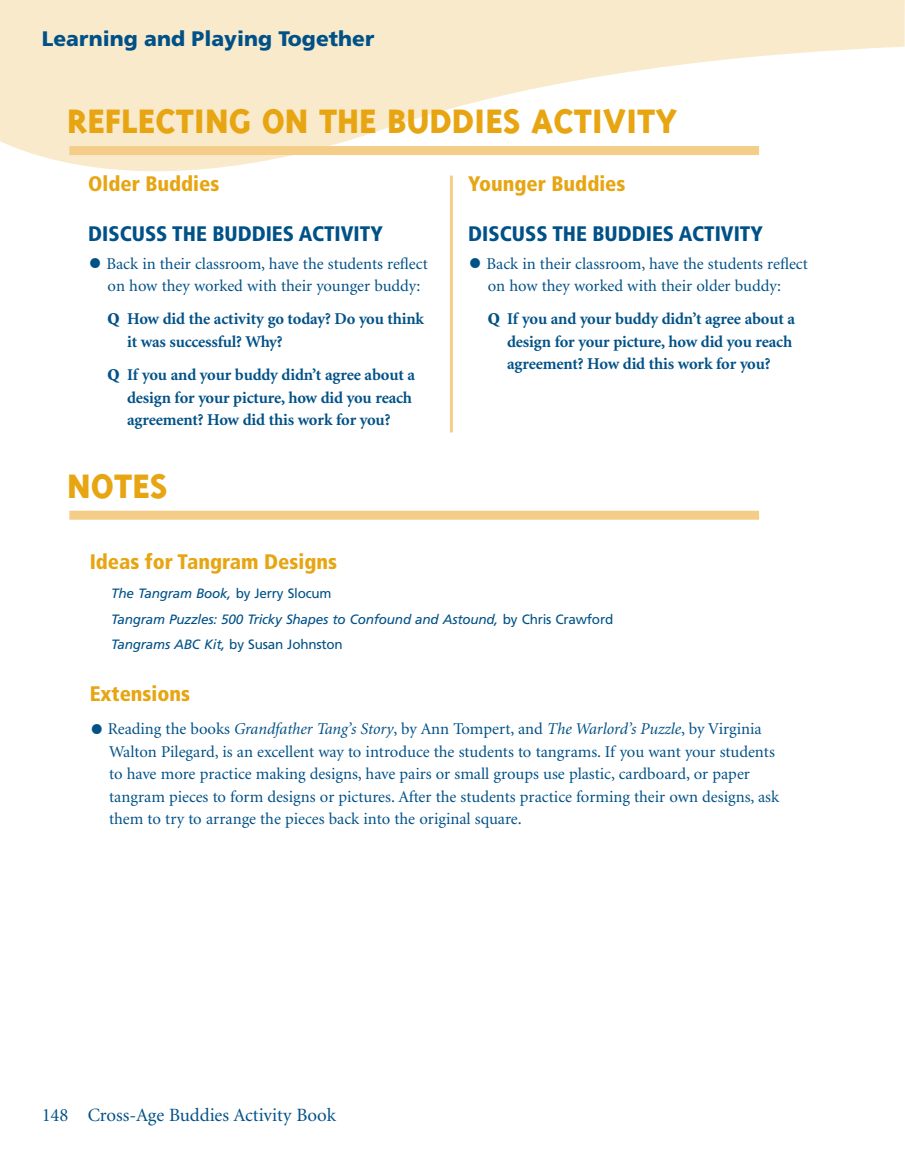
<style>
.page{position:relative;width:905px;height:1175px;background:#fff}
.page>*{position:absolute;margin:0;border:0;box-sizing:border-box;transform-origin:0 0}
.t1{font:800 39px "Triplex";color:#e7a512}
.t2{font:900 condensed 21px "Frutiger";color:#e7a512}
.t3{font:900 condensed 21px "Frutiger";color:#005187}
.t4{font:900 21px "Frutiger";color:#005187}
.t5{font:18.75px "Minion";color:#005187}
.t6{font:16.5px/22.5px "Minion";color:#005187}
.t7{font:700 16.5px/22.5px "Minion";letter-spacing:-.01em;color:#005187}
.t8{font:italic 13.5px/25.5px "Frutiger";letter-spacing:-.015em;color:#005187}
.s1{font-size:48px}
.s2{font-weight:900}
.s3{font-style:normal}
.s4{font-style:italic}
</style>
<div class="page">
<svg style="left:0;top:0;width:904px;height:221px;fill:#f9eacb"></svg>
<hr style="left:450px;top:176px;width:3px;height:256px;background:#f4cd89">
<div style="left:69px;top:146px;width:690px;height:9px;background:#f4cd89"></div>
<div style="left:69px;top:510px;width:690px;height:9px;background:#f4cd89"></div>
<p class="t4" style="left:42px;top:26px;width:334px">Learning and Playing Together</p>
<h1 class="t1" style="left:67px;top:99px;width:611px">REFLECTING ON THE BUDDIES ACTIVITY</h1>
<p class="t2" style="left:88px;top:171px;width:133px">Older Buddies</p>
<p class="t3" style="left:88px;top:221px;width:296px">DISCUSS THE BUDDIES ACTIVITY</p>
<p class="t6" style="left:108px;top:253px;width:322px;text-indent:-19px"><span class="s1">•</span> Back in their classroom, have the students reflect on how they worked with their younger buddy:</p>
<p class="t7" style="left:127px;top:308px;width:298px;text-indent:-19px"><span class="s2">Q</span> How did the activity go today? Do you think it was successful? Why?</p>
<p class="t7" style="left:127px;top:364px;width:289px;text-indent:-19px"><span class="s2">Q</span> If you and your buddy didn’t agree about a design for your picture, how did you reach agreement? How did this work for you?</p>
<h1 class="t1" style="left:67px;top:463px;width:102px">NOTES</h1>
<p class="t2" style="left:468px;top:171px;width:159px">Younger Buddies</p>
<p class="t3" style="left:468px;top:221px;width:296px">DISCUSS THE BUDDIES ACTIVITY</p>
<p class="t6" style="left:468px;top:253px;width:341px;text-align:center"><span class="s1">•</span> Back in their classroom, have the students reflect on how they worked with their older buddy:</p>
<p class="t7" style="left:507px;top:308px;width:289px;text-indent:-19px"><span class="s2">Q</span> If you and your buddy didn’t agree about a design for your picture, how did you reach agreement? How did this work for you?</p>
<p class="t2" style="left:90px;top:549px;width:249px">Ideas for Tangram Designs</p>
<p class="t8" style="left:111px;top:580px;width:503px">The Tangram Book, <span class="s3">by Jerry Slocum<br></span>Tangram Puzzles: 500 Tricky Shapes to Confound and Astound, <span class="s3">by Chris Crawford<br></span>Tangrams ABC Kit, <span class="s3">by Susan Johnston</span></p>
<p class="t2" style="left:90px;top:681px;width:102px">Extensions</p>
<p class="t6" style="left:109px;top:718px;width:671px;text-indent:-19px"><span class="s1">•</span> Reading the books <span class="s4">Grandfather Tang’s Story</span>, by Ann Tompert, and <span class="s4">The Warlord’s Puzzle</span>, by Virginia Walton Pilegard, is an excellent way to introduce the students to tangrams. If you want your students to have more practice making designs, have pairs or small groups use plastic, cardboard, or paper tangram pieces to form designs or pictures. After the students practice forming their own designs, ask them to try to arrange the pieces back into the original square.</p>
<p class="t5" style="left:42px;top:1105px;width:296px">148 Cross-Age Buddies Activity Book</p>
</div>
